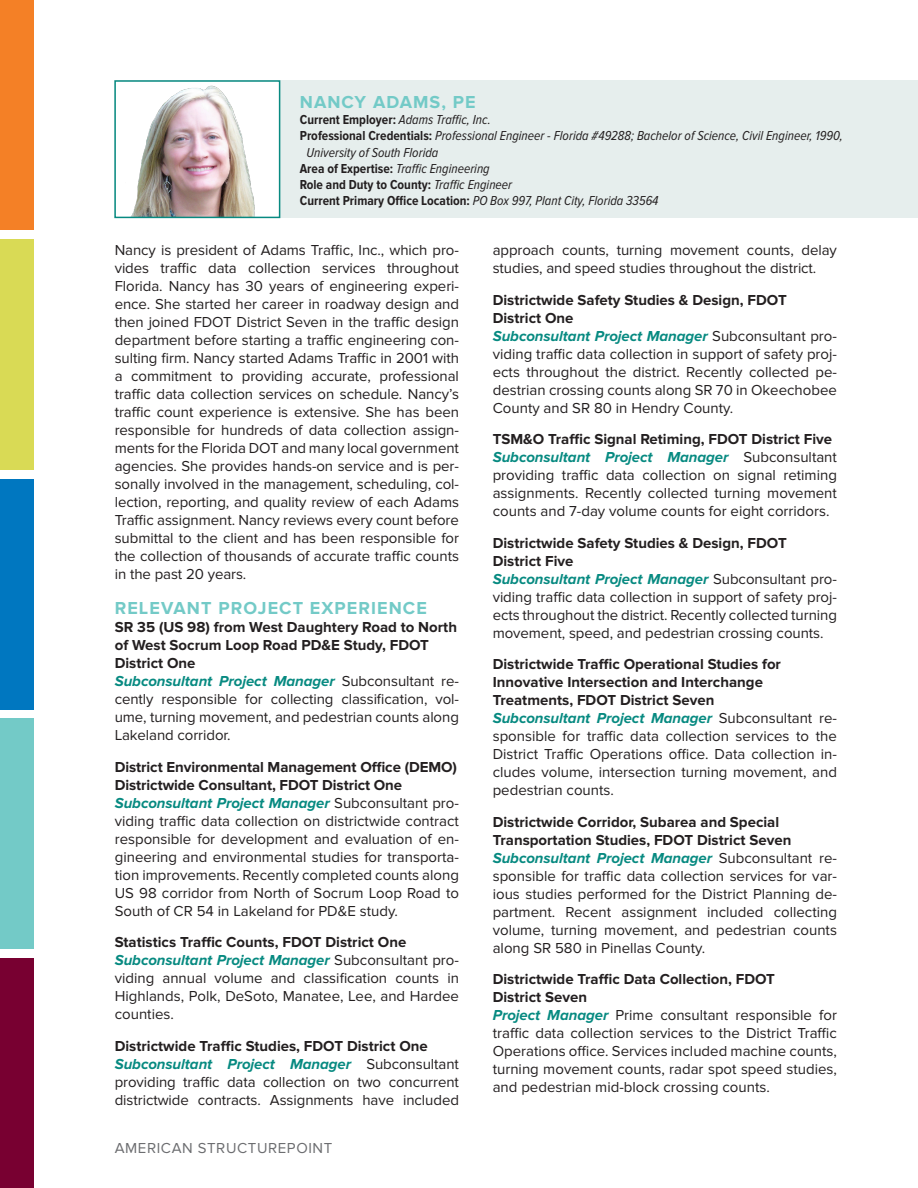
<style>
.page{position:relative;width:918px;height:1188px;background:#fff}
.page>*{position:absolute;margin:0;border:0;box-sizing:border-box;transform-origin:0 0}
.Subheader{font:700 18px "Proxima Nova";letter-spacing:.06em;color:#73cac7}
.Body_Text{font:15px/18px "Proxima Nova";color:#231f20;text-align:justify}
.Bold_Body_Text{font:700 15px/18px "Proxima Nova";color:#231f20}
.t1{font:15px "Proxima Nova";letter-spacing:.04em;color:#6c6d70}
.Resume_Info{font:italic 13.5px/16.2px "Proxima Nova Cond";color:#231f20}
.Resume_Info-2{font:700 13.5px "Proxima Nova Cond";color:#231f20}
.s1{font-weight:700;font-style:normal}
.s2{font-weight:400;font-style:italic}
.s3{font-weight:700;font-style:italic;color:#078a81}
</style>
<div class="page">
<div style="left:0;top:958px;width:34px;height:230px;background:#780031"></div>
<div style="left:0;top:479px;width:34px;height:230px;background:#0077c0"></div>
<div style="left:0;top:239px;width:34px;height:231px;background:#d9da55"></div>
<div style="left:0;top:0;width:34px;height:230px;background:#f48026"></div>
<div style="left:0;top:718px;width:34px;height:231px;background:#73cac7"></div>
<div style="left:114px;top:80px;width:804px;height:138px;background:#e6eeed"></div>
<img style="left:117px;top:83px;width:160px;height:132px">
<div style="left:114px;top:80px;width:166px;height:138px;border:2px solid #078a81"></div>
<p class="Subheader" style="left:300px;top:92px;width:177px">NANCY ADAMS, PE</p>
<p class="Resume_Info" style="left:300px;top:112px;width:192px"><span class="s1">Current Employer:</span> Adams Traffic, Inc.</p>
<p class="Resume_Info" style="left:307px;top:128px;width:538px;text-indent:-7px"><span class="s1">Professional Credentials:</span> Professional Engineer - Florida #49288; Bachelor of Science, Civil Engineer, 1990,<br>University of South Florida</p>
<p class="Resume_Info" style="left:300px;top:161px;width:191px"><span class="s1">Area of Expertise:</span> Traffic Engineering</p>
<p class="Resume_Info-2" style="left:300px;top:177px;width:214px">Role and Duty to County: <span class="s2">Traffic Engineer</span></p>
<p class="Resume_Info" style="left:300px;top:193px;width:360px"><span class="s1">Current Primary Office Location:</span> PO Box 997, Plant City, Florida 33564</p>
<p class="Body_Text" style="left:115px;top:241px;width:346px">Nancy is president of Adams Traffic, Inc., which pro&shy;vides traffic data collection services throughout Florida. Nancy has 30 years of engineering experi&shy;ence. She started her career in roadway design and then joined FDOT District Seven in the traffic design department before starting a traffic engineering con&shy;sulting firm. Nancy started Adams Traffic in 2001 with a commitment to providing accurate, professional traffic data collection services on schedule. Nancy’s traffic count experience is extensive. She has been responsible for hundreds of data collection assign&shy;ments for the Florida DOT and many local government agencies. She provides hands-on service and is per&shy;sonally involved in the management, scheduling, col&shy;lection, reporting, and quality review of each Adams Traffic assignment. Nancy reviews every count before submittal to the client and has been responsible for the collection of thousands of accurate traffic counts in the past 20 years.</p>
<p class="Subheader" style="left:115px;top:598px;width:314px">RELEVANT PROJECT EXPERIENCE</p>
<p class="Bold_Body_Text" style="left:115px;top:619px;width:344px">SR 35 (US 98) from West Daughtery Road to North of West Socrum Loop Road PD&amp;E Study, FDOT<br>District One</p>
<p class="Body_Text" style="left:115px;top:672px;width:346px"><span class="s3">Subconsultant Project Manager</span> Subconsultant re&shy;cently responsible for collecting classification, vol&shy;ume, turning movement, and pedestrian counts along Lakeland corridor.</p>
<p class="Bold_Body_Text" style="left:115px;top:758px;width:344px">District Environmental Management Office (DEMO)<br>Districtwide Consultant, FDOT District One</p>
<p class="Body_Text" style="left:115px;top:794px;width:346px"><span class="s3">Subconsultant Project Manager</span> Subconsultant pro&shy;viding traffic data collection on districtwide contract responsible for development and evaluation of en&shy;gineering and environmental studies for transporta&shy;tion improvements. Recently completed counts along US 98 corridor from North of Socrum Loop Road to South of CR 54 in Lakeland for PD&amp;E study.</p>
<p class="Bold_Body_Text" style="left:115px;top:934px;width:293px">Statistics Traffic Counts, FDOT District One</p>
<p class="Body_Text" style="left:115px;top:951px;width:346px"><span class="s3">Subconsultant Project Manager</span> Subconsultant pro&shy;viding annual volume and classification counts in Highlands, Polk, DeSoto, Manatee, Lee, and Hardee counties.</p>
<p class="Bold_Body_Text" style="left:115px;top:1037px;width:315px">Districtwide Traffic Studies, FDOT District One</p>
<p class="Body_Text" style="left:115px;top:1055px;width:346px"><span class="s3">Subconsultant Project Manager</span> Subconsultant providing traffic data collection on two concurrent districtwide contracts. Assignments have included</p>
<p class="t1" style="left:115px;top:1139px;width:219px">AMERICAN STRUCTUREPOINT</p>
<p class="Body_Text" style="left:493px;top:241px;width:346px">approach counts, turning movement counts, delay studies, and speed studies throughout the district.</p>
<p class="Bold_Body_Text" style="left:493px;top:291px;width:296px">Districtwide Safety Studies &amp; Design, FDOT<br>District One</p>
<p class="Body_Text" style="left:493px;top:327px;width:346px"><span class="s3">Subconsultant Project Manager</span> Subconsultant pro&shy;viding traffic data collection in support of safety proj&shy;ects throughout the district. Recently collected pe&shy;destrian crossing counts along SR 70 in Okeechobee County and SR 80 in Hendry County.</p>
<p class="Bold_Body_Text" style="left:493px;top:430px;width:341px">TSM&amp;O Traffic Signal Retiming, FDOT District Five</p>
<p class="Body_Text" style="left:493px;top:448px;width:346px"><span class="s3">Subconsultant Project Manager</span> Subconsultant providing traffic data collection on signal retiming assignments. Recently collected turning movement counts and 7-day volume counts for eight corridors.</p>
<p class="Bold_Body_Text" style="left:493px;top:534px;width:296px">Districtwide Safety Studies &amp; Design, FDOT<br>District Five</p>
<p class="Body_Text" style="left:493px;top:570px;width:346px"><span class="s3">Subconsultant Project Manager</span> Subconsultant pro&shy;viding traffic data collection in support of safety proj&shy;ects throughout the district. Recently collected turning movement, speed, and pedestrian crossing counts.</p>
<p class="Bold_Body_Text" style="left:493px;top:655px;width:290px">Districtwide Traffic Operational Studies for<br>Innovative Intersection and Interchange<br>Treatments, FDOT District Seven</p>
<p class="Body_Text" style="left:493px;top:709px;width:346px"><span class="s3">Subconsultant Project Manager</span> Subconsultant re&shy;sponsible for traffic data collection services to the District Traffic Operations office. Data collection in&shy;cludes volume, intersection turning movement, and pedestrian counts.</p>
<p class="Bold_Body_Text" style="left:493px;top:813px;width:300px">Districtwide Corridor, Subarea and Special<br>Transportation Studies, FDOT District Seven</p>
<p class="Body_Text" style="left:493px;top:849px;width:346px"><span class="s3">Subconsultant Project Manager</span> Subconsultant re&shy;sponsible for traffic data collection services for var&shy;ious studies performed for the District Planning de&shy;partment. Recent assignment included collecting volume, turning movement, and pedestrian counts along SR 580 in Pinellas County.</p>
<p class="Bold_Body_Text" style="left:493px;top:970px;width:284px">Districtwide Traffic Data Collection, FDOT<br>District Seven</p>
<p class="Body_Text" style="left:493px;top:1006px;width:346px"><span class="s3">Project Manager</span> Prime consultant responsible for traffic data collection services to the District Traffic Operations office. Services included machine counts, turning movement counts, radar spot speed studies, and pedestrian mid-block crossing counts.</p>
</div>
